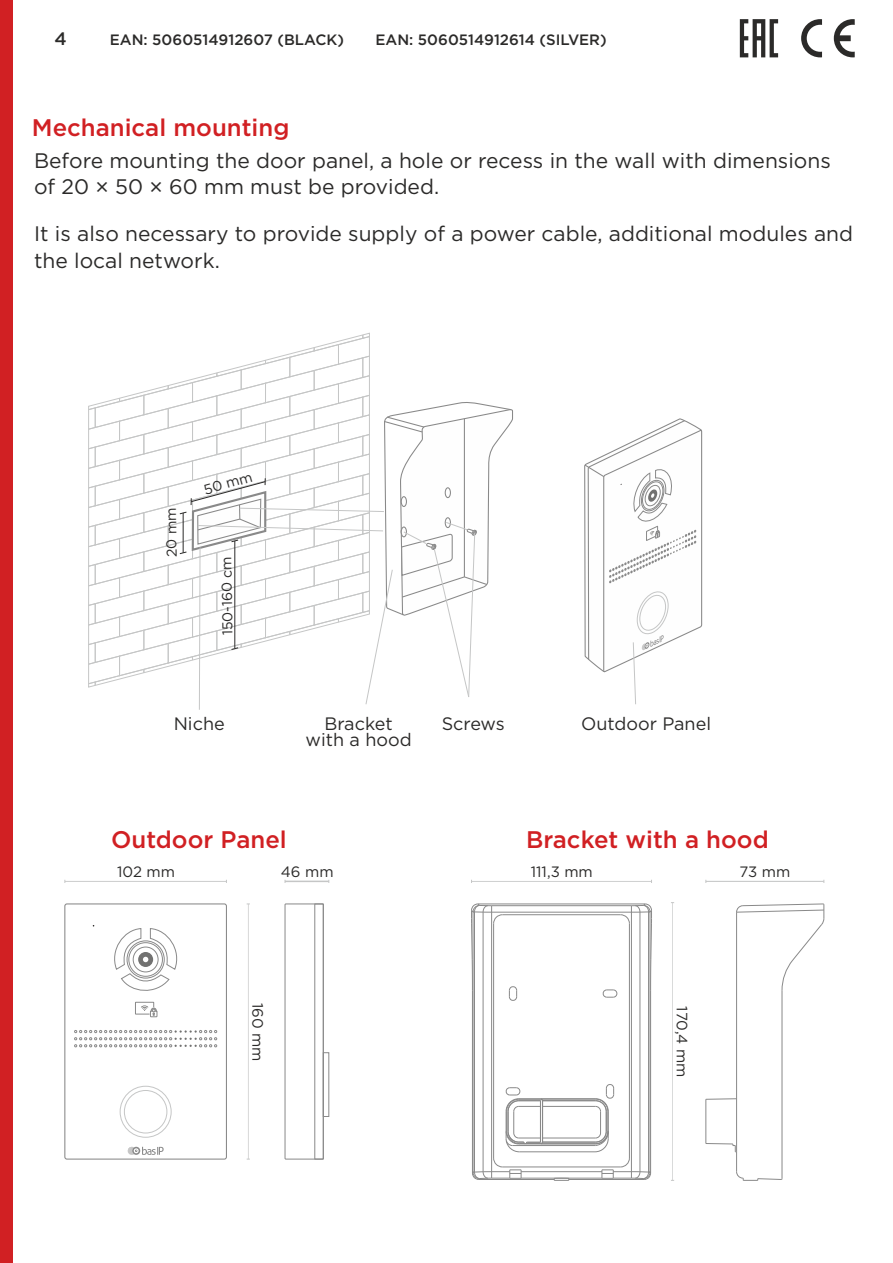
<style>
.page{position:relative;width:893px;height:1263px;background:#fff}
.page>*{position:absolute;margin:0;border:0;box-sizing:border-box;transform-origin:0 0}
.t1{font:500 24px "Gotham Pro";color:#d12023}
.t2{font:21px/26.7px "Gotham Pro";color:#2b2a29}
.t3{font:18px/15.9px "Gotham Pro";color:#2b2a29;text-align:center}
.t4{font:500 18px "Gotham Pro";color:#2b2a29}
.t5{font:500 15px "Gotham Pro";color:#2b2a29}
.t6{font:15px "Gotham Pro";color:#2b2a29}
.t7{font:14.1px "Gotham Pro";color:#2b2a29}
</style>
<div class="page">
<div style="left:0;top:0;width:13px;height:1263px;background:#d12023"></div>
<svg style="left:801px;top:19px;width:21px;height:38px"></svg>
<svg style="left:834px;top:19px;width:21px;height:38px"></svg>
<svg style="left:740px;top:19px;width:38px;height:38px"></svg>
<hr style="left:471px;top:881px;width:180px;height:1px;background:#c5c6c6">
<hr style="left:672px;top:903px;width:1px;height:277px;background:#c5c6c6">
<hr style="left:705px;top:1099px;width:1px;height:44px;background:#898989">
<svg style="left:705px;top:1098px;width:31px;height:2px"></svg>
<hr style="left:736px;top:912px;width:1px;height:240px;background:#898989">
<hr style="left:782px;top:990px;width:1px;height:189px;background:#898989">
<svg style="left:705px;top:1142px;width:78px;height:39px"></svg>
<svg style="left:736px;top:903px;width:89px;height:88px"></svg>
<hr style="left:569px;top:1179px;width:75px;height:1px;background:#898989">
<hr style="left:479px;top:1179px;width:75px;height:1px;background:#898989">
<hr style="left:521px;top:1178px;width:81px;height:1px;background:#898989">
<hr style="left:521px;top:1171px;width:81px;height:1px;background:#898989">
<hr style="left:502px;top:1166px;width:118px;height:1px;background:#898989">
<hr style="left:519px;top:1151px;width:76px;height:1px;background:#898989">
<hr style="left:472px;top:990px;width:1px;height:183px;background:#898989">
<hr style="left:473px;top:912px;width:1px;height:260px;background:#898989">
<hr style="left:474px;top:912px;width:1px;height:260px;background:#898989">
<hr style="left:512px;top:1145px;width:83px;height:1px;background:#898989">
<hr style="left:541px;top:1143px;width:54px;height:1px;background:#898989">
<hr style="left:543px;top:1142px;width:52px;height:1px;background:#898989">
<hr style="left:543px;top:1141px;width:52px;height:1px;background:#898989">
<hr style="left:543px;top:1137px;width:52px;height:1px;background:#898989">
<hr style="left:483px;top:912px;width:1px;height:260px;background:#898989">
<hr style="left:491px;top:906px;width:1px;height:272px;background:#898989">
<hr style="left:493px;top:924px;width:1px;height:234px;background:#898989">
<hr style="left:543px;top:1106px;width:52px;height:1px;background:#898989">
<hr style="left:543px;top:1100px;width:52px;height:1px;background:#898989">
<hr style="left:541px;top:1099px;width:55px;height:1px;background:#898989">
<hr style="left:519px;top:1098px;width:77px;height:1px;background:#898989">
<hr style="left:629px;top:924px;width:1px;height:234px;background:#898989">
<hr style="left:631px;top:906px;width:1px;height:272px;background:#898989">
<hr style="left:639px;top:912px;width:1px;height:260px;background:#898989">
<hr style="left:648px;top:912px;width:1px;height:260px;background:#898989">
<hr style="left:650px;top:990px;width:1px;height:183px;background:#898989">
<hr style="left:502px;top:914px;width:118px;height:1px;background:#898989">
<hr style="left:492px;top:912px;width:139px;height:1px;background:#898989">
<hr style="left:492px;top:905px;width:139px;height:1px;background:#898989">
<hr style="left:478px;top:903px;width:167px;height:1px;background:#898989">
<svg style="left:471px;top:903px;width:46px;height:99px"></svg>
<svg style="left:602px;top:903px;width:50px;height:95px"></svg>
<svg style="left:553px;top:1177px;width:17px;height:4px"></svg>
<svg style="left:472px;top:1087px;width:72px;height:93px"></svg>
<svg style="left:594px;top:1083px;width:58px;height:97px"></svg>
<hr style="left:706px;top:881px;width:118px;height:1px;background:#c5c6c6">
<svg style="left:114px;top:928px;width:64px;height:63px"></svg>
<div style="left:64px;top:903px;width:163px;height:256px;border:1px solid #898989;border-radius:2px"></div>
<svg style="left:135px;top:1002px;width:22px;height:16px"></svg>
<svg style="left:74px;top:1030px;width:143px;height:17px"></svg>
<svg style="left:128px;top:1147px;width:36px;height:8px"></svg>
<div style="left:120px;top:1086px;width:52px;height:52px;border:1px solid #c5c6c6;border-radius:50%"></div>
<div style="left:124px;top:1090px;width:43px;height:43px;border:1px solid #c5c6c6;border-radius:50%"></div>
<div style="left:285px;top:903px;width:39px;height:256px;border:1px solid #898989"></div>
<div style="left:323px;top:1052px;width:6px;height:65px;border:1px solid #898989"></div>
<div style="left:314px;top:903px;width:10px;height:256px;border:1px solid #898989"></div>
<hr style="left:65px;top:881px;width:161px;height:1px;background:#c5c6c6">
<hr style="left:285px;top:881px;width:44px;height:1px;background:#c5c6c6">
<hr style="left:248px;top:904px;width:1px;height:255px;background:#c5c6c6">
<svg style="left:89px;top:333px;width:424px;height:377px"></svg>
<svg style="left:584px;top:418px;width:119px;height:287px"></svg>
<p class="t4" style="left:54px;top:32px;width:14px">4</p>
<p class="t5" style="left:110px;top:34px;width:236px">EAN: 5060514912607 (BLACK)</p>
<p class="t5" style="left:375px;top:34px;width:233px">EAN: 5060514912614 (SILVER)</p>
<p class="t1" style="left:32px;top:119px;width:259px">Mechanical mounting</p>
<p class="t2" style="left:34px;top:148px;width:798px">Before mounting the door panel, a hole or recess in the wall with dimensions of 20 × 50 × 60 mm must be provided.</p>
<p class="t2" style="left:34px;top:222px;width:821px">It is also necessary to provide supply of a power cable, additional modules and the local network.</p>
<p class="t7" style="left:166px;top:557px;width:51px;rotate:-91deg">20 mm</p>
<p class="t7" style="left:203px;top:485px;width:52px;rotate:-16deg">50 mm</p>
<p class="t7" style="left:222px;top:636px;width:81px;rotate:-91deg">150-160 cm</p>
<p class="t3" style="left:174px;top:717px;width:52px">Niche</p>
<p class="t3" style="left:442px;top:717px;width:65px">Screws</p>
<p class="t3" style="left:581px;top:717px;width:132px">Outdoor Panel</p>
<p class="t3" style="left:306px;top:717px;width:108px">Bracket with a hood</p>
<p class="t1" style="left:111px;top:830px;width:177px">Outdoor Panel</p>
<p class="t1" style="left:526px;top:830px;width:244px">Bracket with a hood</p>
<p class="t6" style="left:531px;top:866px;width:64px">111,3 mm</p>
<p class="t6" style="left:117px;top:866px;width:59px">102 mm</p>
<p class="t6" style="left:281px;top:866px;width:54px">46 mm</p>
<p class="t6" style="left:739px;top:866px;width:52px">73 mm</p>
<p class="t6" style="left:263px;top:1002px;width:60px;rotate:90deg">160 mm</p>
<p class="t6" style="left:688px;top:1006px;width:73px;rotate:90deg">170,4 mm</p>
</div>
